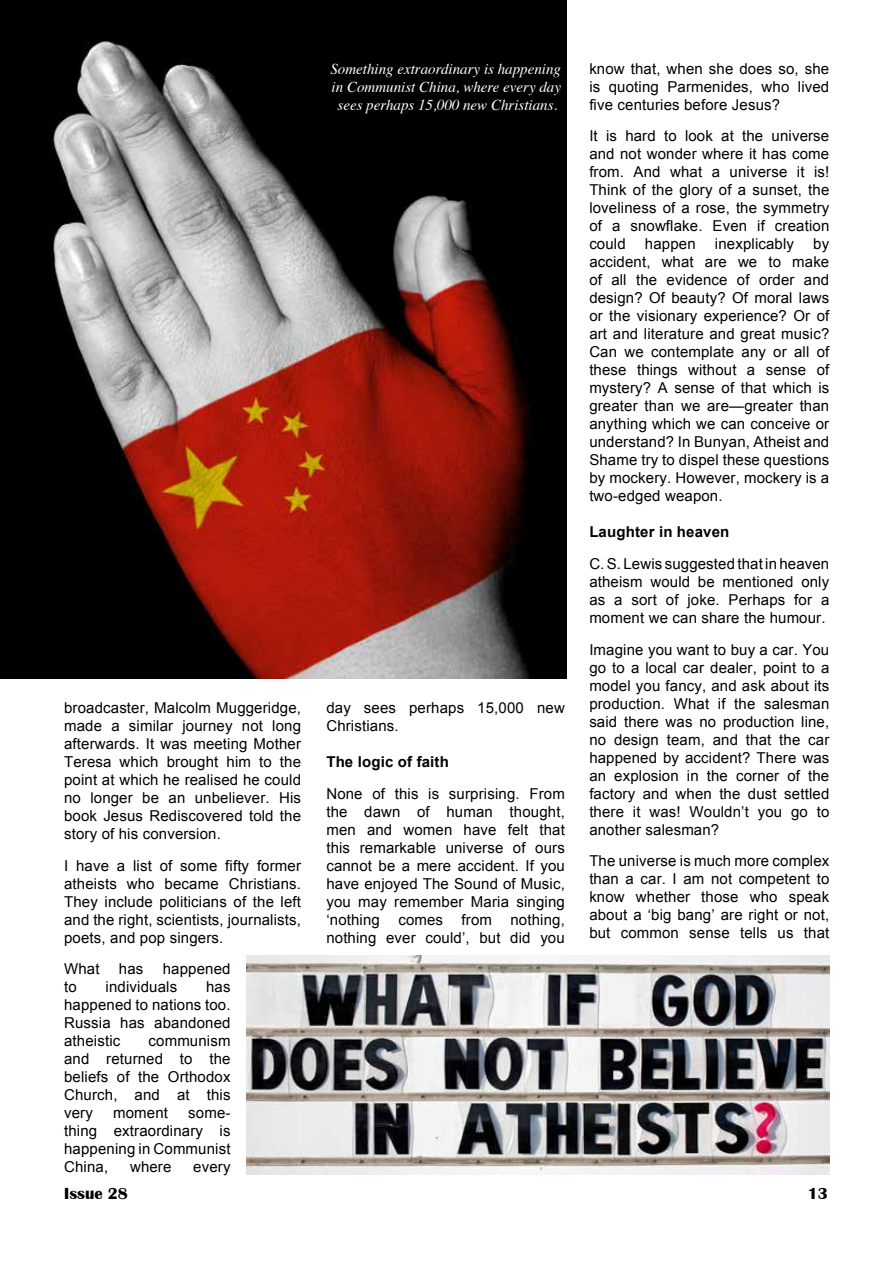
<style>
.page{position:relative;width:893px;height:1263px;background:#fff}
.page>*{position:absolute;margin:0;border:0;box-sizing:border-box;transform-origin:0 0}
.t1{font:700 16.5px "Britannic";color:#000}
.t2{font:15px/18px "Arial";letter-spacing:.01em;color:#000;text-align:justify}
.t3{font:italic 15px/18px "Times";color:#fff;text-align:center}
.t4{font:700 15px "Arial";letter-spacing:.01em;color:#000}
.s1{color:#000}
</style>
<div class="page">
<img style="left:0;top:0;width:567px;height:679px">
<img style="left:247px;top:955px;width:583px;height:220px">
<p class="t2" style="left:64px;top:699px;width:238px">broadcaster, Malcolm Muggeridge, made a similar journey not long afterwards. It was meeting Mother Teresa which brought him to the point at which he realised he could no longer be an unbeliever. His book Jesus Rediscovered told the story of his conversion.</p>
<p class="t2" style="left:64px;top:856px;width:238px">I have a list of some fifty former atheists who became Christians.<br>They include politicians of the left and the right, scientists, journalists, poets, and pop singers.</p>
<p class="t2" style="left:64px;top:960px;width:37px">What</p>
<p class="t2" style="left:119px;top:960px;width:26px">has</p>
<p class="t2" style="left:163px;top:960px;width:69px">happened</p>
<p class="t2" style="left:64px;top:978px;width:14px">to</p>
<p class="t2" style="left:106px;top:978px;width:73px">individuals</p>
<p class="t2" style="left:64px;top:978px;width:168px;text-indent:142px">has happened to nations too.<br>Russia has abandoned atheistic</p>
<p class="t2" style="left:64px;top:1032px;width:168px;text-indent:84px">communism and returned to the beliefs of the Orthodox Church, and at this very</p>
<p class="t2" style="left:113px;top:1104px;width:56px">moment</p>
<p class="t2" style="left:64px;top:1104px;width:168px;text-indent:124px">some&shy;thing extraordinary is happening in Communist China,</p>
<p class="t2" style="left:130px;top:1158px;width:43px">where</p>
<p class="t2" style="left:193px;top:1158px;width:39px">every</p>
<p class="t3" style="left:330px;top:59px;width:232px">Something extraordinary is happening in Communist China, where every day sees perhaps 15,000 new Christians.<span class="s1">.</span></p>
<p class="t2" style="left:326px;top:699px;width:240px">day sees perhaps 15,000 new<br>Christians.</p>
<p class="t4" style="left:326px;top:752px;width:124px">The logic of faith</p>
<p class="t2" style="left:326px;top:784px;width:240px">None of this is surprising. From the dawn of human thought, men and women have felt that this remarkable universe of ours cannot be a mere accident. If you have enjoyed The Sound of Music, you may remember Maria singing ‘nothing comes from nothing, nothing ever could’, but did you</p>
<p class="t2" style="left:589px;top:60px;width:241px">know that, when she does so, she is quoting Parmenides, who lived five centuries before Jesus?</p>
<p class="t2" style="left:589px;top:127px;width:242px">It is hard to look at the universe and not wonder where it has come from. And what a universe it is!<br>Think of the glory of a sunset, the loveliness of a rose, the symmetry of a snowflake. Even if creation could</p>
<p class="t2" style="left:589px;top:235px;width:242px;text-indent:224px">by accident, what are we to make of all the evidence of order and design? Of beauty? Of moral laws or the visionary experience? Or of art and literature and great music?<br>Can we contemplate any or all of these things without a sense of mystery? A sense of that which is greater than we are—greater than anything which we can conceive or understand? In Bunyan, Atheist and Shame try to dispel these questions by mockery. However, mockery is a two-edged weapon.</p>
<p class="t4" style="left:589px;top:522px;width:142px">Laughter in heaven</p>
<p class="t2" style="left:589px;top:555px;width:242px">C. S. Lewis suggested that in heaven atheism would be mentioned only as a sort of joke. Perhaps for a moment we can share the humour.</p>
<p class="t2" style="left:589px;top:640px;width:242px">Imagine you want to buy a car. You go to a local car dealer, point to a model you fancy, and ask about its production. What if the salesman said there was no production line, no design team, and that the car happened by accident? There was an explosion in the corner of the factory and when the dust settled there it was! Wouldn’t you go to another salesman?</p>
<p class="t2" style="left:589px;top:852px;width:241px">The universe is much more complex than a car. I am not competent to know whether those who speak about a ‘big bang’ are right or not, but common sense tells us that</p>
<p class="t2" style="left:645px;top:235px;width:52px">happen</p>
<p class="t2" style="left:715px;top:235px;width:81px">inexplicably</p>
<p class="t1" style="left:64px;top:1184px;width:65px">Issue 28</p>
<p class="t1" style="left:808px;top:1184px;width:22px">13</p>
</div>
